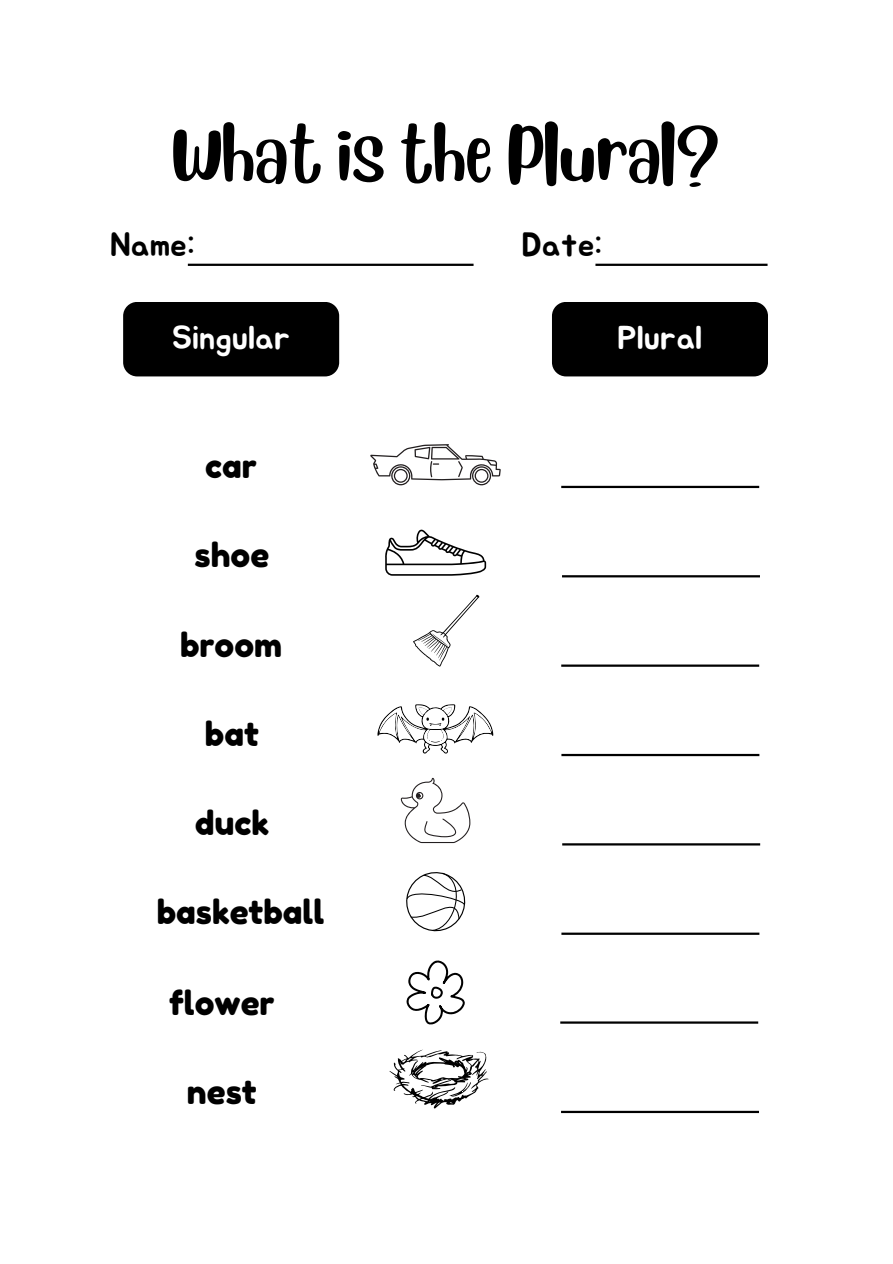
<style>
.page{position:relative;width:893px;height:1264px;background:#fff}
.page>*{position:absolute;margin:0;border:0;box-sizing:border-box;transform-origin:0 0}
.t1{font:57.9px "Blueberry";color:#000}
.t2{font:33px "Fredoka One";color:#000}
.t3{font:33px "Jua";color:#fff}
.t4{font:33px "Jua";color:#000}
</style>
<div class="page">
<svg style="left:370px;top:444px;width:130px;height:41px"></svg>
<hr style="left:188px;top:264px;width:285px;height:2px;background:#000">
<hr style="left:595px;top:264px;width:172px;height:2px;background:#000">
<hr style="left:561px;top:486px;width:198px;height:2px;background:#000">
<div style="left:123px;top:302px;width:216px;height:74px;background:#000;border-radius:14px"></div>
<div style="left:552px;top:302px;width:215px;height:74px;background:#000;border-radius:14px"></div>
<hr style="left:562px;top:575px;width:198px;height:2px;background:#000">
<svg style="left:385px;top:529px;width:101px;height:46px"></svg>
<hr style="left:561px;top:664px;width:198px;height:2px;background:#000">
<hr style="left:561px;top:754px;width:198px;height:2px;background:#000">
<hr style="left:562px;top:843px;width:198px;height:2px;background:#000">
<hr style="left:561px;top:932px;width:198px;height:2px;background:#000">
<hr style="left:560px;top:1021px;width:198px;height:2px;background:#000">
<hr style="left:561px;top:1110px;width:198px;height:3px;background:#000">
<svg style="left:413px;top:594px;width:66px;height:72px"></svg>
<svg style="left:377px;top:704px;width:116px;height:49px"></svg>
<svg style="left:400px;top:777px;width:70px;height:66px"></svg>
<svg style="left:406px;top:872px;width:60px;height:60px"></svg>
<svg style="left:406px;top:960px;width:59px;height:64px"></svg>
<svg style="left:389px;top:1049px;width:100px;height:60px"></svg>
<p class="t1" style="left:172px;top:112px;width:549px">What is the Plural?</p>
<p class="t4" style="left:110px;top:229px;width:86px">Name:</p>
<p class="t4" style="left:522px;top:229px;width:82px">Date:</p>
<p class="t3" style="left:172px;top:322px;width:120px">Singular</p>
<p class="t3" style="left:617px;top:322px;width:86px">Plural</p>
<p class="t2" style="left:205px;top:445px;width:53px">car</p>
<p class="t2" style="left:194px;top:535px;width:76px">shoe</p>
<p class="t2" style="left:180px;top:624px;width:104px">broom</p>
<p class="t2" style="left:205px;top:713px;width:55px">bat</p>
<p class="t2" style="left:195px;top:802px;width:76px">duck</p>
<p class="t2" style="left:157px;top:891px;width:169px">basketball</p>
<p class="t2" style="left:169px;top:982px;width:107px">flower</p>
<p class="t2" style="left:187px;top:1071px;width:71px">nest</p>
</div>
